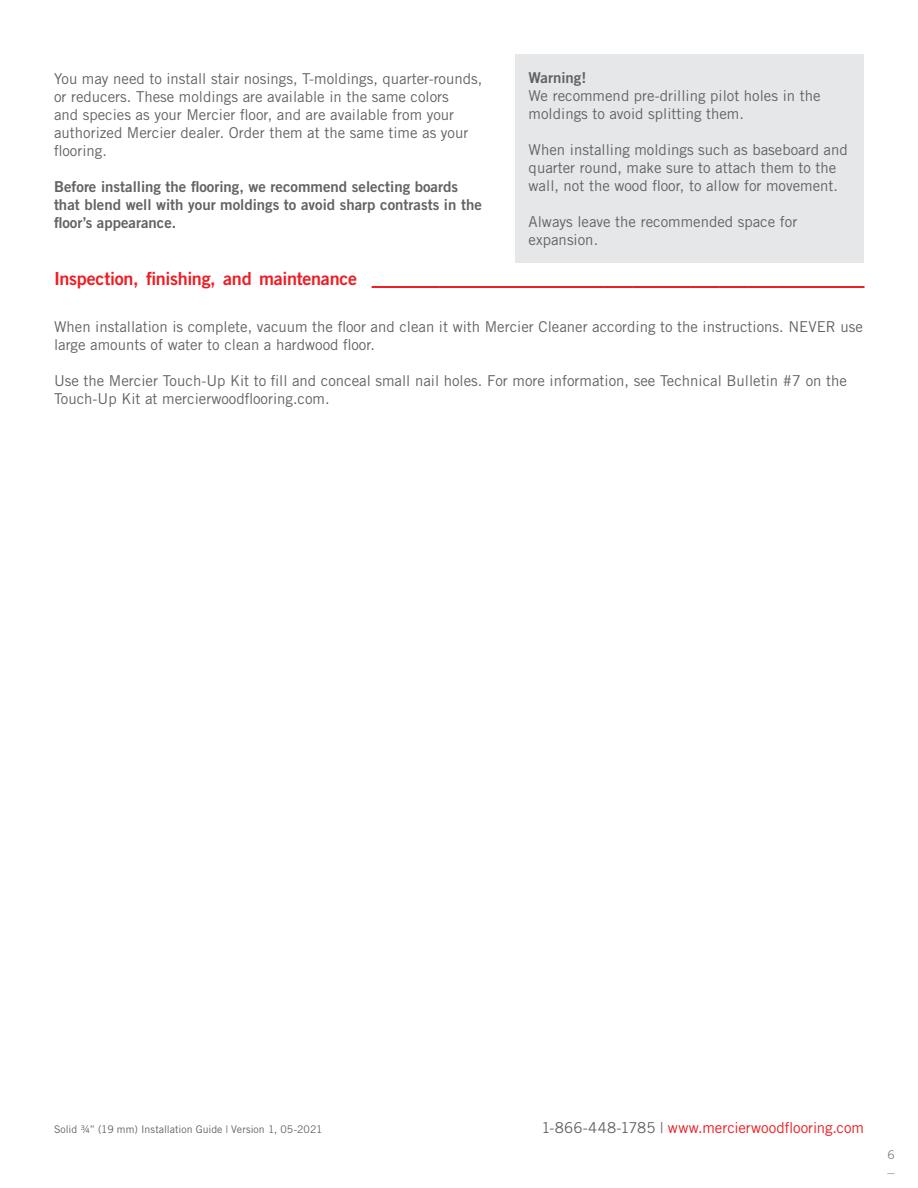
<style>
.page{position:relative;width:918px;height:1188px;background:#fff}
.page>*{position:absolute;margin:0;border:0;box-sizing:border-box;transform-origin:0 0}
.Textes{font:18px "Trade Gothic Bold Two";letter-spacing:-.02em;color:#ee1d23}
.t1{font:15px/18px "Trade Gothic";color:#636366}
.t2{font:15px/18px "Trade Gothic Bold Two";color:#636366}
.t3{font:15px "Trade Gothic";color:#ee1d23}
.t4{font:12px "Trade Gothic";color:#808285}
.t5{font:10.5px "Trade Gothic";color:#636366}
.s1{color:#636366}
</style>
<div class="page">
<div style="left:515px;top:54px;width:349px;height:208px;background:#e6e7e9"></div>
<p class="t1" style="left:54px;top:69px;width:430px">You may need to install stair nosings, T-moldings, quarter-rounds, or reducers. These moldings are available in the same colors<br>and species as your Mercier floor, and are available from your authorized Mercier dealer. Order them at the same time as your flooring.</p>
<p class="t2" style="left:54px;top:177px;width:429px">Before installing the flooring, we recommend selecting boards that blend well with your moldings to avoid sharp contrasts in the floor’s appearance.</p>
<p class="t2" style="left:529px;top:69px;width:59px">Warning!</p>
<p class="t1" style="left:529px;top:87px;width:293px">We recommend pre-drilling pilot holes in the moldings to avoid splitting them.</p>
<p class="t1" style="left:529px;top:141px;width:321px">When installing moldings such as baseboard and quarter round, make sure to attach them to the wall, not the wood floor, to allow for movement.</p>
<p class="t1" style="left:529px;top:213px;width:270px">Always leave the recommended space for expansion.</p>
<p class="Textes" style="left:54px;top:268px;width:812px">Inspection, finishing, and maintenance ___________________________________________________</p>
<p class="t1" style="left:54px;top:318px;width:811px">When installation is complete, vacuum the floor and clean it with Mercier Cleaner according to the instructions. NEVER use large amounts of water to clean a hardwood floor.</p>
<p class="t1" style="left:54px;top:372px;width:794px">Use the Mercier Touch-Up Kit to fill and conceal small nail holes. For more information, see Technical Bulletin #7 on the<br>Touch-Up Kit at mercierwoodflooring.com.</p>
<p class="t5" style="left:54px;top:1123px;width:270px">Solid ¾” (19 mm) Installation Guide | Version 1, 05-2021</p>
<p class="t3" style="left:542px;top:1119px;width:324px"><span class="s1">1-866-448-1785 |</span> www.mercierwoodflooring.com</p>
<p class="t4" style="left:887px;top:1147px;width:9px">6</p>
</div>
